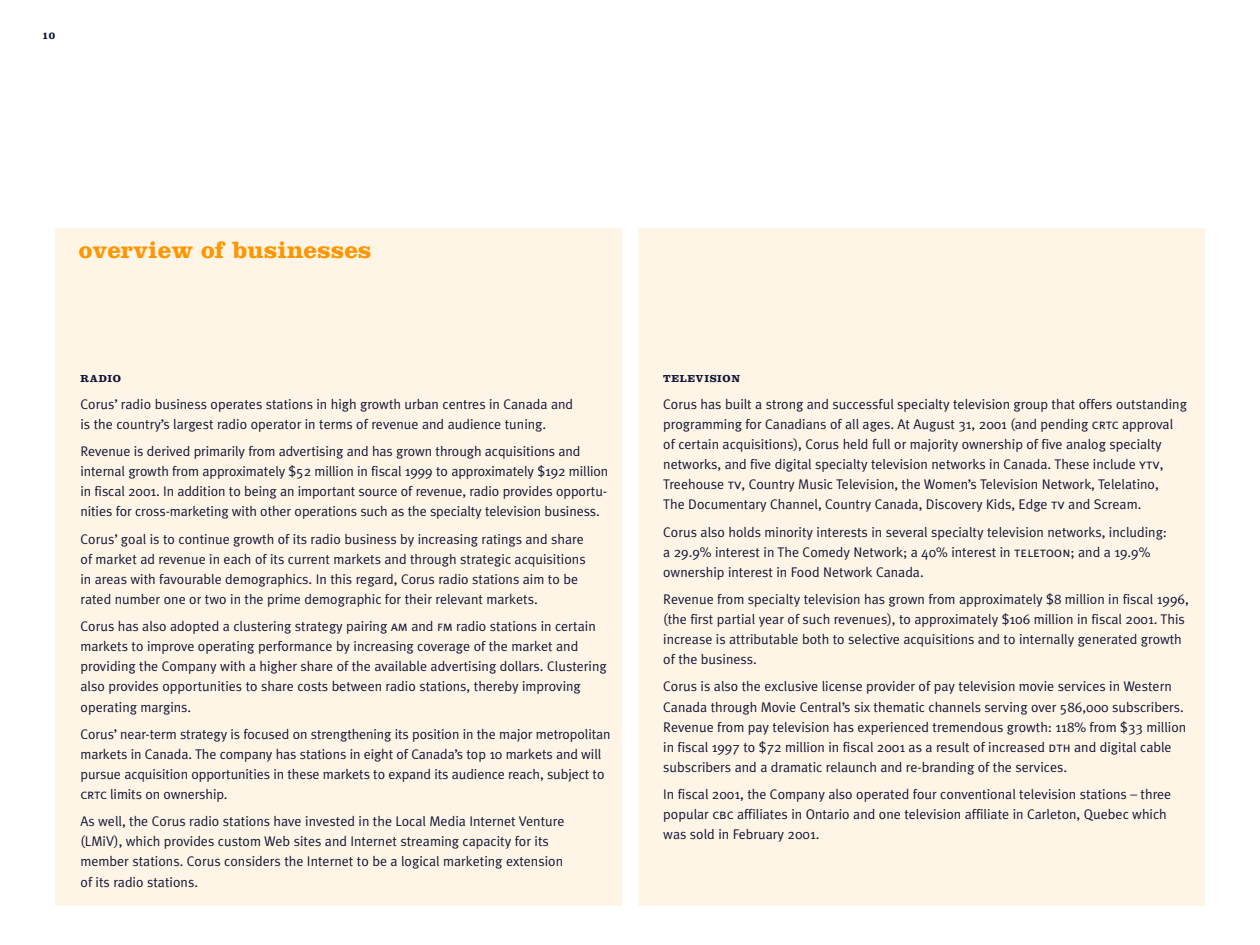
<style>
.page{position:relative;width:1260px;height:945px;background:#fff}
.page>*{position:absolute;margin:0;border:0;box-sizing:border-box;transform-origin:0 0}
.t1{font:700 24.5px "Clarendon";color:#ff9600}
.t2{font:14px/20.1px "Meta Plus Normal";color:#121735}
.t3{font:700 10.5px "Clarendon";letter-spacing:.06em;color:#121735}
.s1{font-family:"Meta Plus Normal Caps"}
</style>
<div class="page">
<div style="left:55px;top:228px;width:567px;height:678px;background:#fff5e6"></div>
<div style="left:638px;top:228px;width:567px;height:678px;background:#fff5e6"></div>
<p class="t3" style="left:42px;top:32px;width:14px">10</p>
<h1 class="t1" style="left:79px;top:241px;width:294px">overview of businesses</h1>
<p class="t3" style="left:80px;top:374px;width:42px">RADIO</p>
<p class="t2" style="left:80px;top:395px;width:494px">Corus’ radio business operates stations in high growth urban centres in Canada and is the country’s largest radio operator in terms of revenue and audience tuning.</p>
<p class="t2" style="left:80px;top:443px;width:529px">Revenue is derived primarily from advertising and has grown through acquisitions and internal growth from approximately $52 million in fiscal 1999 to approximately $192 million in fiscal 2001. In addition to being an important source of revenue, radio provides opportu&shy;nities for cross-marketing with other operations such as the specialty television business.</p>
<p class="t2" style="left:80px;top:530px;width:507px">Corus’ goal is to continue growth of its radio business by increasing ratings and share of market ad revenue in each of its current markets and through strategic acquisitions in areas with favourable demographics. In this regard, Corus radio stations aim to be rated number one or two in the prime demographic for their relevant markets.</p>
<p class="t2" style="left:80px;top:618px;width:528px">Corus has also adopted a clustering strategy pairing <span class="s1">am</span> and <span class="s1">fm</span> radio stations in certain markets to improve operating performance by increasing coverage of the market and providing the Company with a higher share of the available advertising dollars. Clustering also provides opportunities to share costs between radio stations, thereby improving operating margins.</p>
<p class="t2" style="left:80px;top:725px;width:532px">Corus’ near-term strategy is focused on strengthening its position in the major metropolitan markets in Canada. The company has stations in eight of Canada’s top 10 markets and will pursue acquisition opportunities in these markets to expand its audience reach, subject to <span class="s1">crtc</span> limits on ownership.</p>
<p class="t2" style="left:80px;top:813px;width:486px">As well, the Corus radio stations have invested in the Local Media Internet Venture (LMiV), which provides custom Web sites and Internet streaming capacity for its member stations. Corus considers the Internet to be a logical marketing extension of its radio stations.</p>
<p class="t3" style="left:663px;top:374px;width:78px">TELEVISION</p>
<p class="t2" style="left:663px;top:395px;width:525px">Corus has built a strong and successful specialty television group that offers outstanding programming for Canadians of all ages. At August 31, 2001 (and pending <span class="s1">crtc</span> approval of certain acquisitions), Corus held full or majority ownership of five analog specialty networks, and five digital specialty television networks in Canada. These include <span class="s1">ytv</span>, Treehouse <span class="s1">tv</span>, Country Music Television, the Women’s Television Network, Telelatino,<br>The Documentary Channel, Country Canada, Discovery Kids, Edge <span class="s1">tv</span> and Scream.</p>
<p class="t2" style="left:663px;top:523px;width:505px">Corus also holds minority interests in several specialty television networks, including: a 29.9% interest in The Comedy Network; a 40% interest in <span class="s1">teletoon</span>; and a 19.9% ownership interest in Food Network Canada.</p>
<p class="t2" style="left:663px;top:590px;width:527px">Revenue from specialty television has grown from approximately $8 million in fiscal 1996, (the first partial year of such revenues), to approximately $106 million in fiscal 2001. This increase is attributable both to selective acquisitions and to internally generated growth of the business.</p>
<p class="t2" style="left:663px;top:678px;width:525px">Corus is also the exclusive license provider of pay television movie services in Western Canada through Movie Central’s six thematic channels serving over 586,000 subscribers.<br>Revenue from pay television has experienced tremendous growth: 118% from $33 million in fiscal 1997 to $72 million in fiscal 2001 as a result of increased <span class="s1">dth</span> and digital cable subscribers and a dramatic relaunch and re-branding of the services.</p>
<p class="t2" style="left:663px;top:786px;width:510px">In fiscal 2001, the Company also operated four conventional television stations – three popular <span class="s1">cbc</span> affiliates in Ontario and one television affiliate in Carleton, Quebec which was sold in February 2001.</p>
</div>
